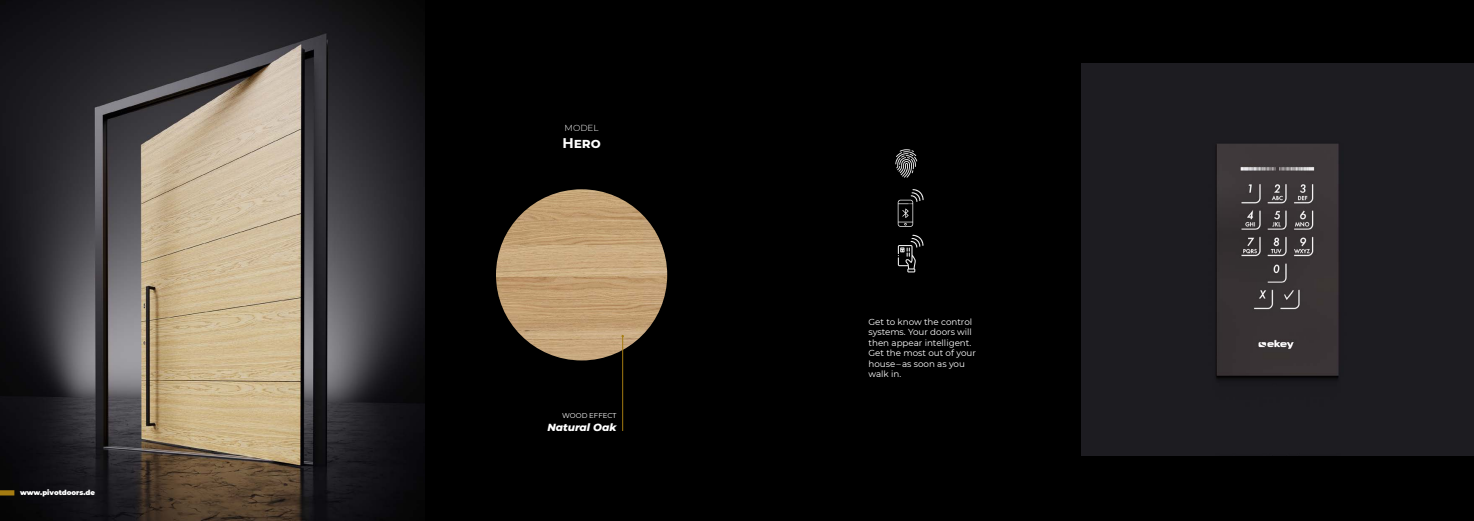
<style>
.page{position:relative;width:1474px;height:521px;background:#fff}
.page>*{position:absolute;margin:0;border:0;box-sizing:border-box;transform-origin:0 0}
.t1{font:700 14px "Montserrat";color:#fff}
.t2{font:italic 800 10.5px "Montserrat";color:#fff}
.t3{font:8.75px/10.5px "Montserrat";color:#fff}
.t4{font:300 8.75px "Montserrat";color:#fff}
.t5{font:900 7px "Montserrat";color:#fff}
.t6{font:7px "Montserrat";color:#fff}
</style>
<div class="page">
<div style="left:393px;top:0;width:344px;height:521px;background:#000"></div>
<img style="left:0;top:0;width:425px;height:521px">
<img style="left:496px;top:189px;width:171px;height:171px;border-radius:86px">
<hr style="left:622px;top:336px;width:1px;height:95px;background:#a57c11">
<div style="left:737px;top:0;width:736px;height:521px;background:#000"></div>
<img style="left:1081px;top:63px;width:392px;height:392px">
<svg style="left:897px;top:189px;width:26px;height:38px"></svg>
<svg style="left:897px;top:235px;width:26px;height:37px"></svg>
<svg style="left:895px;top:149px;width:22px;height:29px"></svg>
<div style="left:0;top:490px;width:14px;height:5px;background:#a57c11"></div>
<p class="t5" style="left:20px;top:487px;width:76px">www.pivotdoors.de</p>
<p class="t4" style="left:564px;top:122px;width:35px">MODEL</p>
<h1 class="t1" style="left:562px;top:133px;width:40px">Hero</h1>
<p class="t6" style="left:562px;top:411px;width:56px">WOOD EFFECT</p>
<p class="t2" style="left:547px;top:419px;width:71px">Natural Oak</p>
<p class="t3" style="left:868px;top:316px;width:109px">Get to know the control systems. Your doors will then appear intelligent.<br>Get the most out of your house – as soon as you walk in.</p>
</div>
